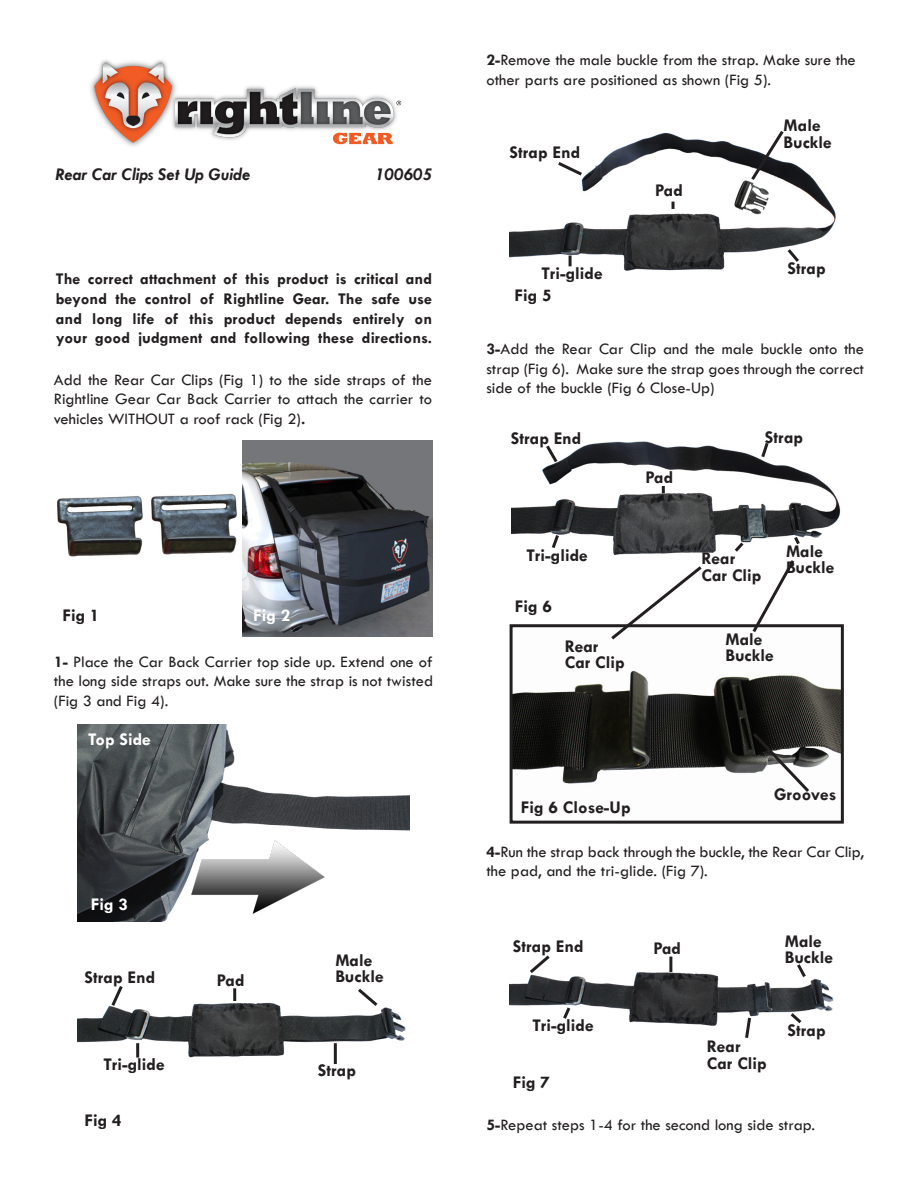
<style>
.page{position:relative;width:918px;height:1188px;background:#fff}
.page>*{position:absolute;margin:0;border:0;box-sizing:border-box;transform-origin:0 0}
.t1{font:700 18px/16.5px "Twentieth Century";color:#231f20}
.t2{font:italic 700 18px "Twentieth Century";color:#231f20}
.t3{font:700 18px "Twentieth Century";color:#fff}
.t4{font:500 16.5px/19.8px "Twentieth Century";color:#231f20;text-align:justify}
.t5{font:700 16.5px/19.8px "Twentieth Century";color:#231f20;text-align:justify}
.s1{font-weight:700}
</style>
<div class="page">
<img style="left:510px;top:956px;width:324px;height:70px">
<img style="left:78px;top:988px;width:328px;height:76px">
<img style="left:511px;top:441px;width:330px;height:114px">
<img style="left:90px;top:60px;width:312px;height:86px">
<img style="left:243px;top:440px;width:189px;height:197px">
<img style="left:57px;top:493px;width:180px;height:64px">
<img style="left:510px;top:133px;width:326px;height:138px">
<img style="left:78px;top:725px;width:331px;height:196px">
<img style="left:514px;top:670px;width:326px;height:114px">
<div style="left:510px;top:624px;width:334px;height:200px;border:3px solid #231f20"></div>
<svg style="left:362px;top:1058px;width:18px;height:6px"></svg>
<svg style="left:569px;top:256px;width:3px;height:10px"></svg>
<svg style="left:672px;top:202px;width:3px;height:7px"></svg>
<svg style="left:555px;top:159px;width:30px;height:19px"></svg>
<svg style="left:748px;top:131px;width:38px;height:52px"></svg>
<svg style="left:785px;top:246px;width:17px;height:19px"></svg>
<svg style="left:109px;top:986px;width:16px;height:23px"></svg>
<svg style="left:233px;top:988px;width:3px;height:13px"></svg>
<svg style="left:355px;top:988px;width:26px;height:21px"></svg>
<hr style="left:334px;top:1043px;width:3px;height:21px;background:#231f20">
<hr style="left:136px;top:1043px;width:3px;height:15px;background:#231f20">
<svg style="left:750px;top:730px;width:62px;height:64px"></svg>
<svg style="left:543px;top:442px;width:17px;height:24px"></svg>
<svg style="left:549px;top:532px;width:12px;height:19px"></svg>
<svg style="left:759px;top:441px;width:12px;height:20px"></svg>
<svg style="left:608px;top:566px;width:97px;height:74px"></svg>
<svg style="left:732px;top:534px;width:71px;height:98px"></svg>
<svg style="left:527px;top:955px;width:26px;height:21px"></svg>
<hr style="left:669px;top:957px;width:3px;height:15px;background:#231f20">
<svg style="left:794px;top:961px;width:15px;height:19px"></svg>
<svg style="left:743px;top:1015px;width:10px;height:23px"></svg>
<svg style="left:787px;top:1010px;width:18px;height:16px"></svg>
<svg style="left:561px;top:1004px;width:12px;height:18px"></svg>
<svg style="left:662px;top:486px;width:3px;height:7px"></svg>
<img style="left:191px;top:839px;width:135px;height:76px">
<p class="t2" style="left:56px;top:163px;width:196px">Rear Car Clips Set Up Guide</p>
<p class="t2" style="left:375px;top:163px;width:59px">100605</p>
<p class="t5" style="left:56px;top:269px;width:378px">The correct attachment of this product is critical and beyond the control of Rightline Gear. The safe use and long life of this product depends entirely on your good judgment and following these directions.</p>
<p class="t4" style="left:54px;top:369px;width:380px">Add the Rear Car Clips (Fig 1) to the side straps of the Rightline Gear Car Back Carrier to attach the carrier to vehicles WITHOUT a roof rack (Fig 2)<span class="s1">.</span></p>
<p class="t1" style="left:62px;top:607px;width:39px">Fig 1</p>
<p class="t3" style="left:253px;top:604px;width:39px">Fig 2</p>
<p class="t4" style="left:54px;top:651px;width:381px"><span class="s1">1-</span> Place the Car Back Carrier top side up. Extend one of the long side straps out. Make sure the strap is not twisted (Fig 3 and Fig 4).</p>
<p class="t3" style="left:88px;top:728px;width:64px">Top Side</p>
<p class="t3" style="left:91px;top:893px;width:39px">Fig 3</p>
<p class="t1" style="left:85px;top:969px;width:72px">Strap End</p>
<p class="t1" style="left:104px;top:1056px;width:63px">Tri-glide</p>
<p class="t1" style="left:85px;top:1112px;width:39px">Fig 4</p>
<p class="t1" style="left:335px;top:952px;width:39px">Male</p>
<p class="t1" style="left:217px;top:972px;width:29px">Pad</p>
<p class="t1" style="left:335px;top:969px;width:50px">Buckle</p>
<p class="t1" style="left:318px;top:1063px;width:40px">Strap</p>
<p class="t4" style="left:486px;top:50px;width:371px"><span class="s1">2-</span>Remove the male buckle from the strap. Make sure the other parts are positioned as shown (Fig 5).</p>
<p class="t1" style="left:510px;top:144px;width:72px">Strap End</p>
<p class="t1" style="left:542px;top:265px;width:63px">Tri-glide</p>
<p class="t1" style="left:515px;top:288px;width:39px">Fig 5</p>
<p class="t1" style="left:655px;top:183px;width:29px">Pad</p>
<p class="t1" style="left:784px;top:117px;width:50px">Male<br>Buckle</p>
<p class="t1" style="left:788px;top:261px;width:40px">Strap</p>
<p class="t4" style="left:486px;top:339px;width:379px"><span class="s1">3-</span>Add the Rear Car Clip and the male buckle onto the strap (Fig 6). Make sure the strap goes through the correct side of the buckle (Fig 6 Close-Up)</p>
<p class="t1" style="left:511px;top:431px;width:72px">Strap End</p>
<p class="t1" style="left:646px;top:469px;width:29px">Pad</p>
<p class="t1" style="left:527px;top:547px;width:63px">Tri-glide</p>
<p class="t1" style="left:515px;top:599px;width:39px">Fig 6</p>
<p class="t1" style="left:565px;top:638px;width:35px">Rear</p>
<p class="t1" style="left:565px;top:655px;width:61px">Car Clip</p>
<p class="t1" style="left:765px;top:429px;width:40px">Strap</p>
<p class="t1" style="left:702px;top:550px;width:35px">Rear</p>
<p class="t1" style="left:702px;top:567px;width:61px">Car Clip</p>
<p class="t1" style="left:786px;top:543px;width:50px">Male<br>Buckle</p>
<p class="t1" style="left:726px;top:631px;width:50px">Male<br>Buckle</p>
<p class="t1" style="left:521px;top:799px;width:111px">Fig 6 Close-Up</p>
<p class="t1" style="left:774px;top:786px;width:64px">Grooves</p>
<p class="t4" style="left:486px;top:841px;width:379px"><span class="s1">4-</span>Run the strap back through the buckle, the Rear Car Clip, the pad, and the tri-glide. (Fig 7).</p>
<p class="t1" style="left:513px;top:938px;width:72px">Strap End</p>
<p class="t1" style="left:533px;top:1017px;width:63px">Tri-glide</p>
<p class="t1" style="left:513px;top:1074px;width:39px">Fig 7</p>
<p class="t1" style="left:653px;top:940px;width:29px">Pad</p>
<p class="t1" style="left:785px;top:933px;width:50px">Male<br>Buckle</p>
<p class="t1" style="left:707px;top:1038px;width:35px">Rear</p>
<p class="t1" style="left:707px;top:1055px;width:61px">Car Clip</p>
<p class="t1" style="left:788px;top:1022px;width:40px">Strap</p>
<p class="t4" style="left:486px;top:1115px;width:330px"><span class="s1">5-</span>Repeat steps 1-4 for the second long side strap.</p>
</div>
